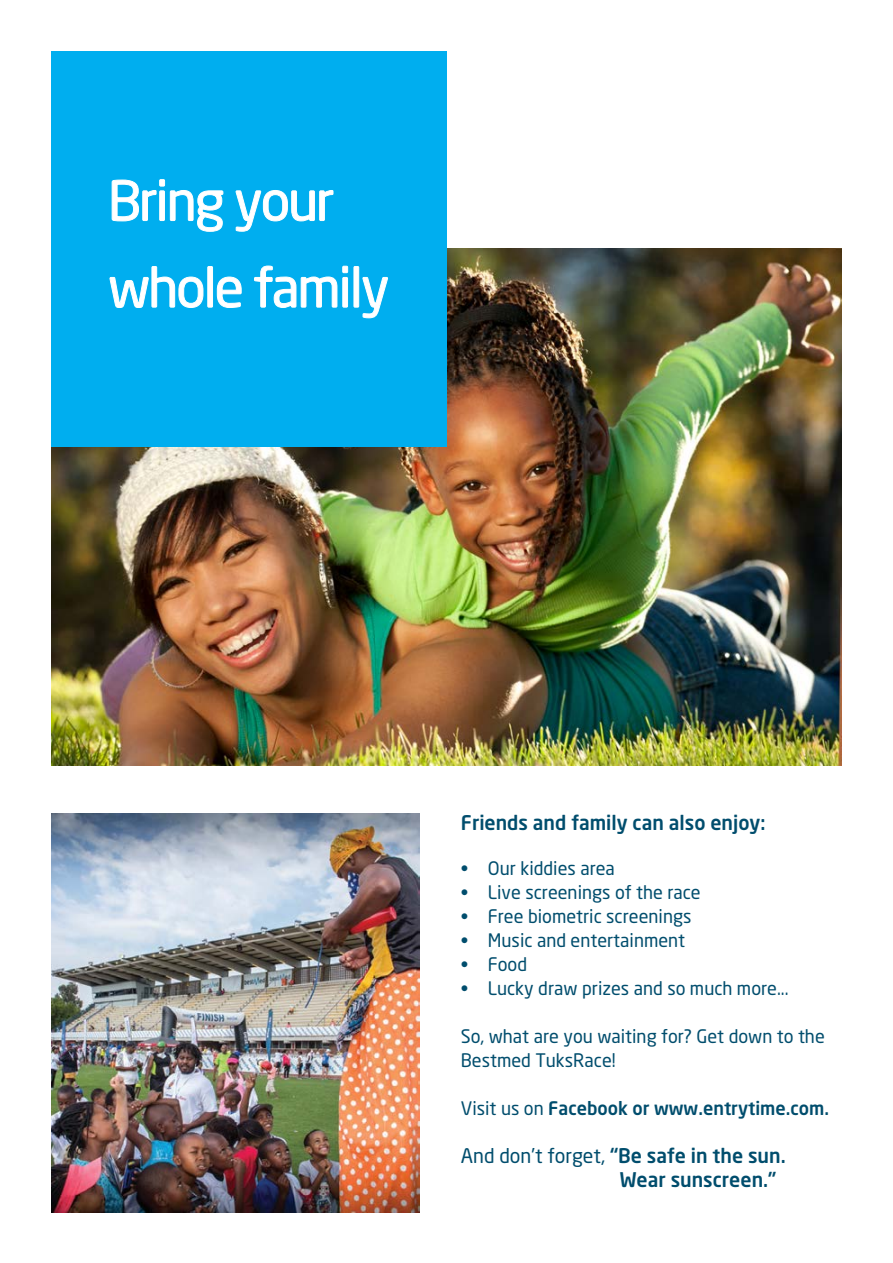
<style>
.page{position:relative;width:893px;height:1263px;background:#fff}
.page>*{position:absolute;margin:0;border:0;box-sizing:border-box;transform-origin:0 0}
.t1{font:500 19.95px/24px "Neo Sans Std";color:#004d6d}
.t2{font:18.45px/24px "Neo Sans Std";color:#004d6d}
.t3{font:500 18.45px "Neo Sans Std";color:#004d6d}
.s1{font-weight:400}
</style>
<div class="page">
<img style="left:51px;top:249px;width:791px;height:516px">
<div style="left:51px;top:51px;width:395px;height:395px;background:#00aeef"></div>
<svg style="left:111px;top:179px;width:113px;height:53px"></svg>
<svg style="left:235px;top:190px;width:99px;height:42px"></svg>
<svg style="left:109px;top:266px;width:95px;height:42px"></svg>
<div style="left:208px;top:267px;width:5px;height:40px;background:#fff"></div>
<div style="left:207px;top:266px;width:6px;height:41px;border:1px solid #fff"></div>
<svg style="left:217px;top:276px;width:25px;height:32px"></svg>
<svg style="left:254px;top:265px;width:94px;height:43px"></svg>
<div style="left:354px;top:267px;width:5px;height:40px;background:#fff"></div>
<div style="left:354px;top:266px;width:5px;height:41px;border:1px solid #fff"></div>
<svg style="left:362px;top:276px;width:26px;height:42px"></svg>
<img style="left:51px;top:813px;width:369px;height:399px">
<p class="t1" style="left:461px;top:810px;width:306px">Friends and family can also enjoy:</p>
<p class="t2" style="left:461px;top:856px;width:156px">• Our kiddies area</p>
<p class="t2" style="left:461px;top:880px;width:241px">• Live screenings of the race</p>
<p class="t2" style="left:461px;top:904px;width:232px">• Free biometric screenings</p>
<p class="t2" style="left:461px;top:928px;width:226px">• Music and entertainment</p>
<p class="t2" style="left:461px;top:952px;width:68px">• Food</p>
<p class="t2" style="left:461px;top:976px;width:329px">• Lucky draw prizes and so much more...</p>
<p class="t2" style="left:461px;top:1024px;width:365px">So, what are you waiting for? Get down to the<br>Bestmed TuksRace!</p>
<p class="t3" style="left:461px;top:1097px;width:370px"><span class="s1">Visit us on</span> Facebook or www.entrytime.com.</p>
<p class="t1" style="left:620px;top:1143px;width:167px;text-indent:-159px"><span class="s1">And don’t forget,</span> “Be safe in the sun.<br>Wear sunscreen.”</p>
</div>
